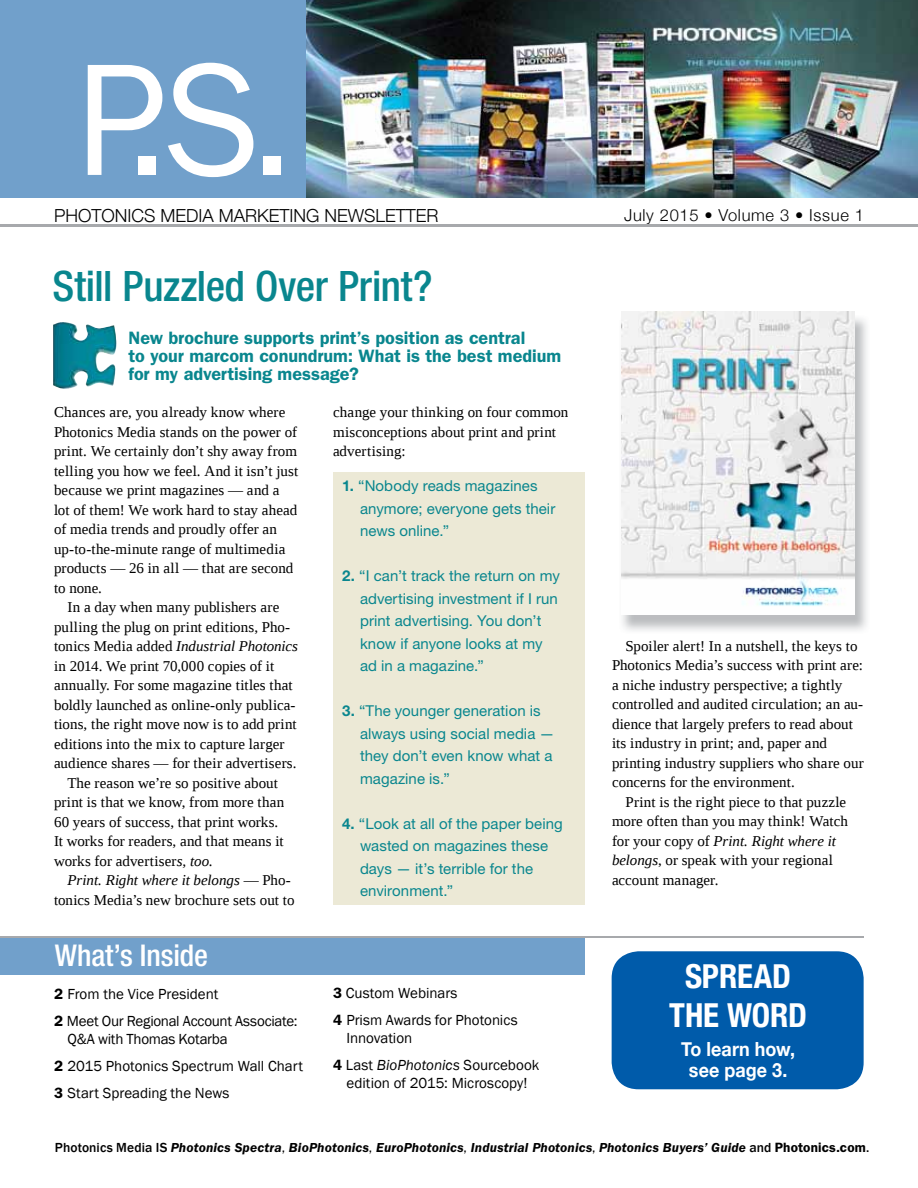
<style>
.page{position:relative;width:918px;height:1188px;background:#fff}
.page>*{position:absolute;margin:0;border:0;box-sizing:border-box;transform-origin:0 0}
.t1{font:165px "Franklin Gothic";color:#fff}
.t2{font:500 condensed 42px "Helvetica Neue LT Std";letter-spacing:-.005em;color:#09868e}
.t3{font:700 condensed 33px/39px "Helvetica Neue";letter-spacing:-.005em;color:#fff;text-align:center}
.t4{font:500 condensed 30px "Helvetica Neue LT Std";letter-spacing:-.005em;color:#fff}
.t5{font:700 19.5px/21px "Helvetica Neue";letter-spacing:.005em;color:#fff;text-align:center;scale:.92 1}
.t6{font:600 18px/18px "ITC Franklin Gothic Std";color:#09868e}
.t7{font:300 18px "Helvetica Neue";color:#000}
.t8{font:300 16.5px "Helvetica Neue";letter-spacing:.04em;color:#000}
.t9{font:15px/19.5px "Liberation Serif";letter-spacing:.005em;color:#000}
.t10{font:15px/22.5px "Helvetica Neue LT Std";letter-spacing:.005em;color:#09868e}
.t11{font:15px/27px "Franklin Gothic";letter-spacing:-.005em;color:#000}
.t12{font:italic 15px "Liberation Serif";color:#000}
.t13{font:italic 600 13.5px "ITC Franklin Gothic Std";letter-spacing:.01em;color:#000}
.s1{font-style:normal}
.s2{font-style:italic}
.s3{font-family:"ITC Franklin Gothic Std";font-weight:600}
.s4{font-weight:700}
.s5{font-family:"Franklin Gothic";font-weight:500;font-style:normal}
.s6{font-family:"Franklin Gothic";font-weight:400;font-style:normal}
</style>
<div class="page">
<div style="left:333px;top:472px;width:252px;height:433px;background:#ece9d6"></div>
<div style="left:0;top:0;width:306px;height:198px;background:#71a0cb"></div>
<img style="left:306px;top:0;width:612px;height:198px">
<div style="left:0;top:937px;width:585px;height:38px;background:#71a0cb"></div>
<hr style="left:0;top:937px;width:864px;height:1px;background:#a7a9ac">
<hr style="left:0;top:224px;width:918px;height:3px;background:#a7a9ac">
<img style="left:621px;top:311px;width:234px;height:296px">
<div style="left:612px;top:951px;width:252px;height:138px;background:#005baa;border-radius:27px"></div>
<img style="left:53px;top:322px;width:58px;height:67px">
<h1 class="t1" style="left:74px;top:18px;width:220px">PS. .</h1>
<p class="t7" style="left:54px;top:205px;width:386px">PHOTONICS MEDIA MARKETING NEWSLETTER</p>
<h2 class="t2" style="left:52px;top:261px;width:382px">Still Puzzled Over Print?</h2>
<p class="t6" style="left:129px;top:328px;width:434px">New brochure supports print’s position as central<br>to your marcom conundrum: What is the best medium for my advertising message?</p>
<p class="t9" style="left:54px;top:402px;width:246px">Chances are, you already know where Photonics Media stands on the power of print. We certainly don’t shy away from telling you how we feel. And it isn’t just because we print magazines — and a lot of them! We work hard to stay ahead of media trends and proudly offer an up-to-the-minute range of multimedia products — 26 in all — that are second to none.</p>
<p class="t9" style="left:68px;top:597px;width:213px">In a day when many publishers are</p>
<p class="t9" style="left:54px;top:617px;width:238px">pulling the plug on print editions, Pho-</p>
<p class="t12" style="left:54px;top:636px;width:246px"><span class="s1">tonics Media added</span> Industrial Photonics</p>
<p class="t9" style="left:54px;top:656px;width:222px">in 2014. We print 70,000 copies of it</p>
<p class="t9" style="left:54px;top:675px;width:240px">annually. For some magazine titles that</p>
<p class="t9" style="left:54px;top:695px;width:243px">boldly launched as online-only publica-</p>
<p class="t9" style="left:54px;top:714px;width:244px">tions, the right move now is to add print</p>
<p class="t9" style="left:54px;top:734px;width:232px">editions into the mix to capture larger</p>
<p class="t9" style="left:54px;top:753px;width:244px">audience shares — for their advertisers.</p>
<p class="t9" style="left:68px;top:773px;width:212px">The reason we’re so positive about</p>
<p class="t9" style="left:54px;top:792px;width:232px">print is that we know, from more than</p>
<p class="t9" style="left:54px;top:812px;width:226px">60 years of success, that print works.</p>
<p class="t9" style="left:54px;top:831px;width:231px">It works for readers, and that means it</p>
<p class="t9" style="left:54px;top:851px;width:160px">works for advertiser<span class="s2">s, too.</span></p>
<p class="t12" style="left:68px;top:870px;width:225px">Print. Right where it belongs <span class="s1">— Pho-</span></p>
<p class="t9" style="left:54px;top:890px;width:242px">tonics Media’s new brochure sets out to</p>
<h3 class="t4" style="left:55px;top:938px;width:155px">What’s Inside</h3>
<p class="t11" style="left:54px;top:981px;width:245px"><span class="s3">2</span> From the Vice President<br><span class="s3">2</span> Meet Our Regional Account Associate:</p>
<p class="t11" style="left:54px;top:1026px;width:250px;text-indent:14px">Q&amp;A with Thomas Kotarba<br><span class="s3">2</span> 2015 Photonics Spectrum Wall Chart<br><span class="s3">3</span> Start Spreading the News</p>
<p class="t9" style="left:333px;top:402px;width:237px">change your thinking on four common misconceptions about print and print advertising:</p>
<p class="t10" style="left:360px;top:475px;width:197px;text-indent:-18px"><span class="s4">1.</span> “Nobody reads magazines anymore; everyone gets their news online.”</p>
<p class="t10" style="left:360px;top:565px;width:201px;text-indent:-18px"><span class="s4">2.</span> “I can’t track the return on my advertising investment if I run print advertising. You don’t know if anyone looks at my ad in a magazine.”</p>
<p class="t10" style="left:360px;top:700px;width:196px;text-indent:-18px"><span class="s4">3.</span> “The younger generation is always using social media — they don’t even know what a magazine is.”</p>
<p class="t10" style="left:360px;top:812px;width:204px;text-indent:-18px"><span class="s4">4.</span> “Look at all of the paper being wasted on magazines these days — it’s terrible for the environment.”</p>
<p class="t11" style="left:333px;top:980px;width:186px"><span class="s3">3</span> Custom Webinars<br><span class="s3">4</span> Prism Awards for Photonics</p>
<p class="t11" style="left:333px;top:1025px;width:208px;text-indent:14px">Innovation<br><span class="s3">4</span> Last <span class="s2">BioPhotonics</span> Sourcebook</p>
<p class="t11" style="left:346px;top:1070px;width:183px">edition of 2015: Microscopy!</p>
<p class="t8" style="left:624px;top:205px;width:241px">July 2015 • Volume 3 • Issue 1</p>
<p class="t9" style="left:612px;top:636px;width:253px;text-indent:14px">Spoiler alert! In a nutshell, the keys to Photonics Media’s success with print are: a niche industry perspective; a tightly controlled and audited circulation; an au&shy;dience that largely prefers to read about its industry in print; and, paper and printing industry suppliers who share our concerns for the environment.</p>
<p class="t9" style="left:612px;top:792px;width:238px;text-indent:14px">Print is the right piece to that puzzle more often than you may think! Watch for your copy of <span class="s2">Print. Right where it belongs</span>, or speak with your regional account manager.</p>
<h3 class="t3" style="left:669px;top:956px;width:140px">SPREAD<br>THE WORD</h3>
<h3 class="t5" style="left:681px;top:1038px;width:125px">To learn how, see page 3.</h3>
<p class="t13" style="left:55px;top:1140px;width:816px"><span class="s5">Photonics Media IS</span> Photonics Spectra<span class="s6">,</span> BioPhotonics<span class="s6">,</span> EuroPhotonics<span class="s6">,</span> Industrial Photonics<span class="s6">,</span> Photonics Buyers’ Guide <span class="s5">and</span> <span class="s1">Photonics.com</span><span class="s5">.</span></p>
</div>
